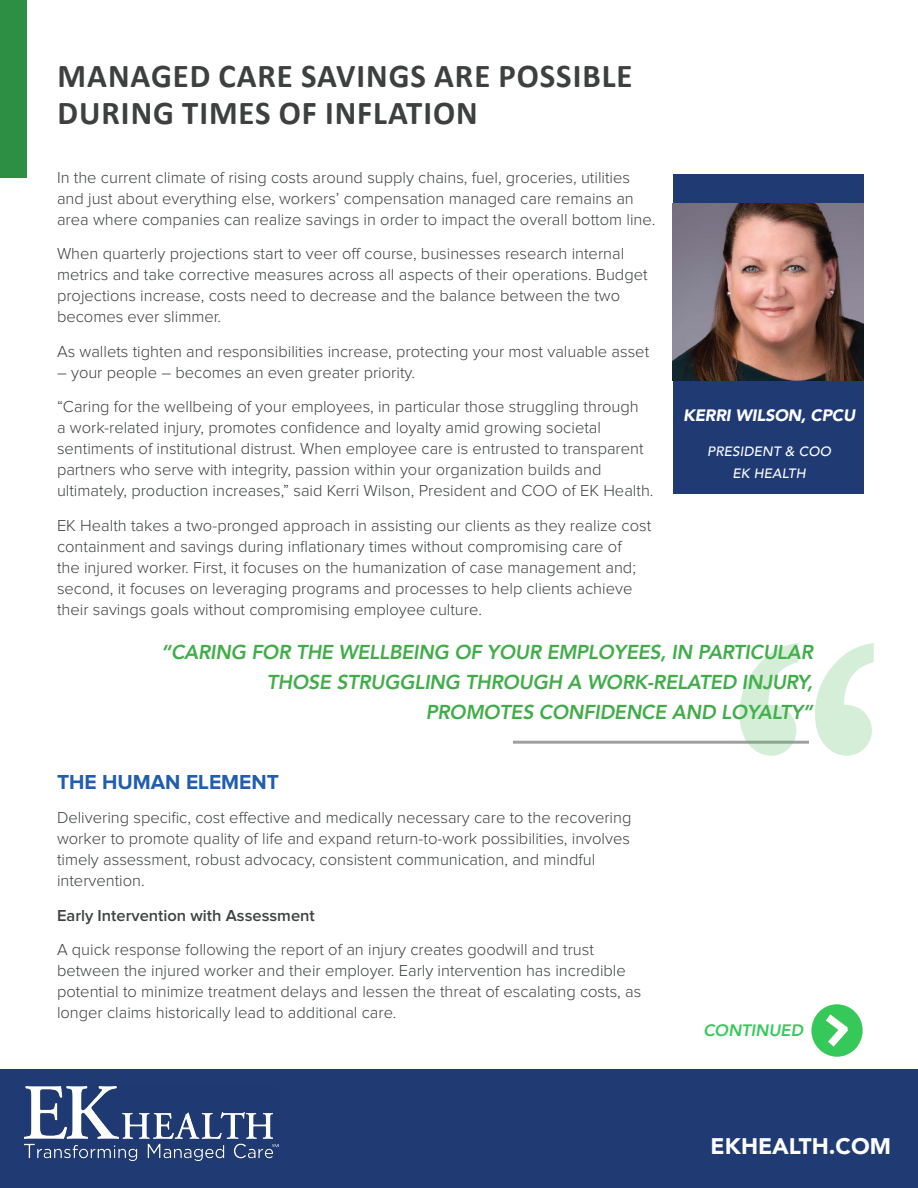
<style>
.page{position:relative;width:918px;height:1188px;background:#fff}
.page>*{position:absolute;margin:0;border:0;box-sizing:border-box;transform-origin:0 0}
.t1{font:700 33.45px/37.5px "Calibri";letter-spacing:.03em;color:#3e4040}
.t2{font:900 22.5px "Avenir";color:#fff}
.t3{font:700 21px "Proxima Nova";color:#215eac}
.t4{font:italic 800 20.1px/30px "Avenir";letter-spacing:-.01em;color:#41ad49;text-align:right}
.t5{font:300 16.5px/21px "Proxima Nova";color:#3f4241}
.t6{font:600 16.5px "Proxima Nova";color:#3f4241}
.t7{font:italic 900 16.5px "Avenir";letter-spacing:-.01em;color:#fff}
.t8{font:italic 800 16.5px "Avenir";color:#37c85a}
.t9{font:italic 500 13.5px/22.5px "Avenir";letter-spacing:.01em;color:#fff;text-align:center}
</style>
<div class="page">
<div style="left:0;top:1069px;width:918px;height:119px;background:#203b74"></div>
<img style="left:25px;top:1087px;width:254px;height:73px">
<div style="left:0;top:0;width:27px;height:177px;background:#2d8f44"></div>
<div style="left:673px;top:174px;width:191px;height:320px;background:#203b74"></div>
<img style="left:673px;top:203px;width:191px;height:178px">
<svg style="left:811px;top:1004px;width:52px;height:53px"></svg>
<svg style="left:818px;top:1007px;width:38px;height:48px"></svg>
<hr style="left:513px;top:741px;width:296px;height:3px;background:#3e4040">
<svg style="left:739px;top:643px;width:135px;height:113px"></svg>
<h1 class="t1" style="left:58px;top:56px;width:576px">MANAGED CARE SAVINGS ARE POSSIBLE<br>DURING TIMES OF INFLATION</h1>
<p class="t5" style="left:57px;top:167px;width:600px">In the current climate of rising costs around supply chains, fuel, groceries, utilities and just about everything else, workers’ compensation managed care remains an area where companies can realize savings in order to impact the overall bottom line.</p>
<p class="t5" style="left:57px;top:244px;width:592px">When quarterly projections start to veer off course, businesses research internal metrics and take corrective measures across all aspects of their operations. Budget projections increase, costs need to decrease and the balance between the two becomes ever slimmer.</p>
<p class="t5" style="left:57px;top:341px;width:594px">As wallets tighten and responsibilities increase, protecting your most valuable asset</p>
<p class="t5" style="left:57px;top:355px;width:583px;line-height:34.5px">– your people – becomes an even greater priority.<br>“Caring for the wellbeing of your employees, in particular those struggling through</p>
<p class="t5" style="left:57px;top:418px;width:598px">a work-related injury, promotes confidence and loyalty amid growing societal sentiments of institutional distrust. When employee care is entrusted to transparent partners who serve with integrity, passion within your organization builds and ultimately, production increases,” said Kerri Wilson, President and COO of EK Health.</p>
<p class="t5" style="left:57px;top:515px;width:596px">EK Health takes a two-pronged approach in assisting our clients as they realize cost containment and savings during inflationary times without compromising care of<br>the injured worker. First, it focuses on the humanization of case management and; second, it focuses on leveraging programs and processes to help clients achieve their savings goals without compromising employee culture.</p>
<p class="t7" style="left:683px;top:402px;width:174px">KERRI WILSON, CPCU</p>
<p class="t9" style="left:707px;top:440px;width:125px">PRESIDENT &amp; COO<br>EK HEALTH</p>
<p class="t4" style="left:161px;top:637px;width:653px">“CARING FOR THE WELLBEING OF YOUR EMPLOYEES, IN PARTICULAR<br>THOSE STRUGGLING THROUGH A WORK-RELATED INJURY,<br>PROMOTES CONFIDENCE AND LOYALTY”</p>
<p class="t3" style="left:57px;top:772px;width:224px">THE HUMAN ELEMENT</p>
<p class="t5" style="left:57px;top:808px;width:576px">Delivering specific, cost effective and medically necessary care to the recovering worker to promote quality of life and expand return-to-work possibilities, involves timely assessment, robust advocacy, consistent communication, and mindful intervention.</p>
<p class="t6" style="left:57px;top:906px;width:259px">Early Intervention with Assessment</p>
<p class="t5" style="left:57px;top:940px;width:586px">A quick response following the report of an injury creates goodwill and trust between the injured worker and their employer. Early intervention has incredible potential to minimize treatment delays and lessen the threat of escalating costs, as longer claims historically lead to additional care.</p>
<p class="t8" style="left:703px;top:1020px;width:101px">CONTINUED</p>
<h2 class="t2" style="left:711px;top:1127px;width:182px">EKHEALTH.COM</h2>
</div>
